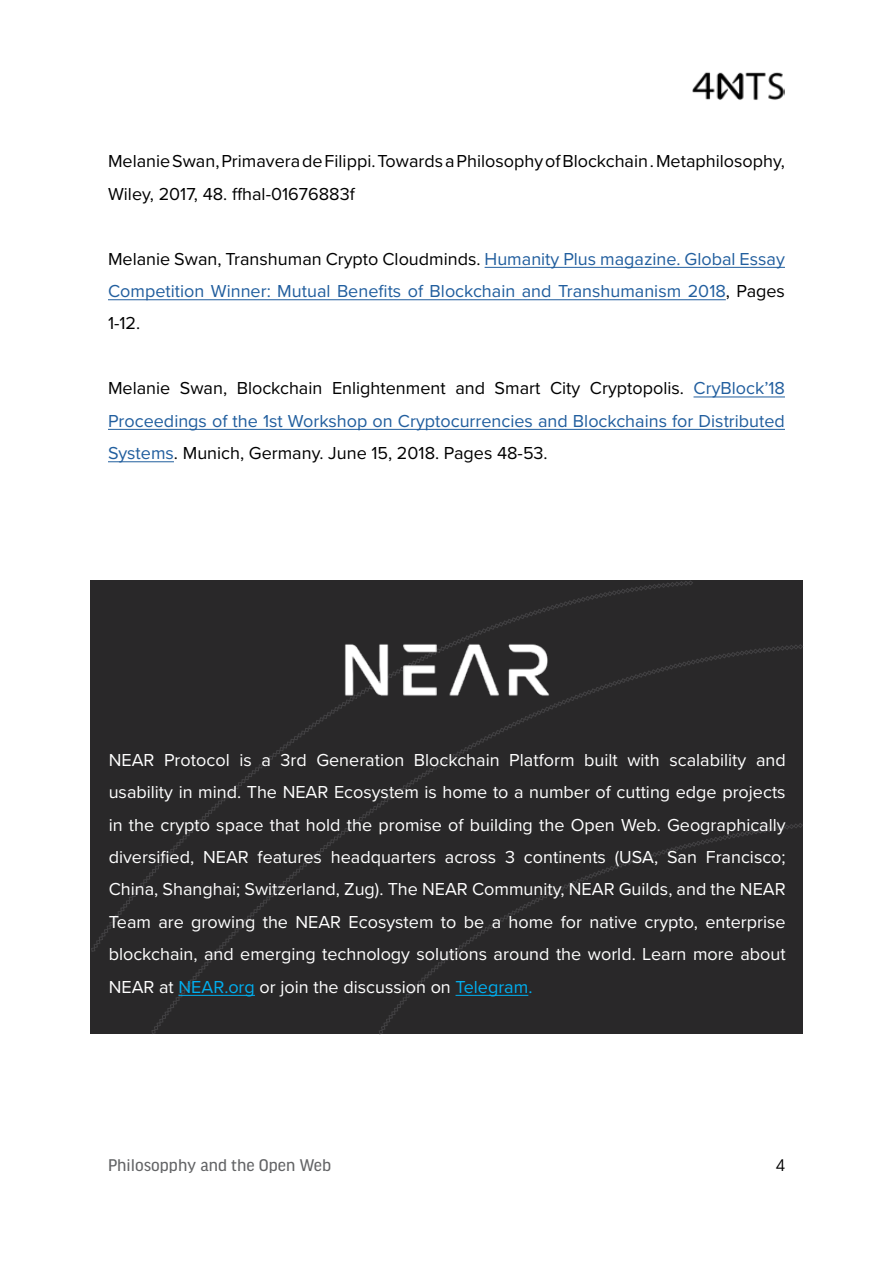
<style>
.page{position:relative;width:893px;height:1263px;background:#fff}
.page>*{position:absolute;margin:0;border:0;box-sizing:border-box;transform-origin:0 0}
.t1{font:18px/32.4px "Proxima Nova";color:#fff;text-align:justify}
.t2{font:18px/32.4px "Proxima Nova";color:#000}
.t3{font:18px/32.4px "Proxima Nova";color:#215e9e;text-align:justify}
.t4{font:18px "Good Headline Pro News";color:#636466}
.t5{font:18px "Good Headline Pro";color:#000}
.s1{color:#000}
.s2{color:#215e9e}
.s3{color:#00aeef}
</style>
<div class="page">
<img style="left:692px;top:72px;width:93px;height:28px">
<hr style="left:485px;top:267px;width:300px;height:1px;background:#215e9e">
<hr style="left:108px;top:299px;width:618px;height:1px;background:#215e9e">
<hr style="left:693px;top:396px;width:92px;height:1px;background:#215e9e">
<hr style="left:108px;top:429px;width:677px;height:1px;background:#215e9e">
<hr style="left:108px;top:461px;width:66px;height:1px;background:#215e9e">
<div style="left:91px;top:580px;width:712px;height:454px;background:#292829"></div>
<hr style="left:179px;top:995px;width:76px;height:1px;background:#00aeef">
<hr style="left:455px;top:995px;width:73px;height:1px;background:#00aeef">
<img style="left:295px;top:593px;width:305px;height:153px">
<p class="t2" style="left:108px;top:144px;width:678px">Melanie Swan, Primavera de Filippi. Towards a Philosophy of Blockchain . Metaphilosophy,<br>Wiley, 2017, 48. ffhal-01676883f</p>
<p class="t3" style="left:108px;top:242px;width:678px"><span class="s1">Melanie Swan, Transhuman Crypto Cloudminds.</span> Humanity Plus magazine. Global Essay Competition Winner: Mutual Benefits of Blockchain and Transhumanism 2018<span class="s1">, Pages 1-12.</span></p>
<p class="t2" style="left:108px;top:371px;width:678px;text-align:justify">Melanie Swan, Blockchain Enlightenment and Smart City Cryptopolis. <span class="s2">CryBlock’18<br>Proceedings of the 1st Workshop on Cryptocurrencies and Blockchains for Distributed Systems</span>. Munich, Germany. June 15, 2018. Pages 48-53.</p>
<p class="t1" style="left:109px;top:743px;width:678px">NEAR Protocol is a 3rd Generation Blockchain Platform built with scalability and usability in mind. The NEAR Ecosystem is home to a number of cutting edge projects in the crypto space that hold the promise of building the Open Web. Geographically diversified, NEAR features headquarters across 3 continents (USA, San Francisco; China, Shanghai; Switzerland, Zug). The NEAR Community, NEAR Guilds, and the NEAR Team are growing the NEAR Ecosystem to be a home for native crypto, enterprise blockchain, and emerging technology solutions around the world. Learn more about NEAR at <span class="s3">NEAR.org</span> or join the discussion on <span class="s3">Telegram.</span></p>
<p class="t4" style="left:108px;top:1156px;width:225px">Philosopphy and the Open Web</p>
<p class="t5" style="left:776px;top:1156px;width:10px">4</p>
</div>
